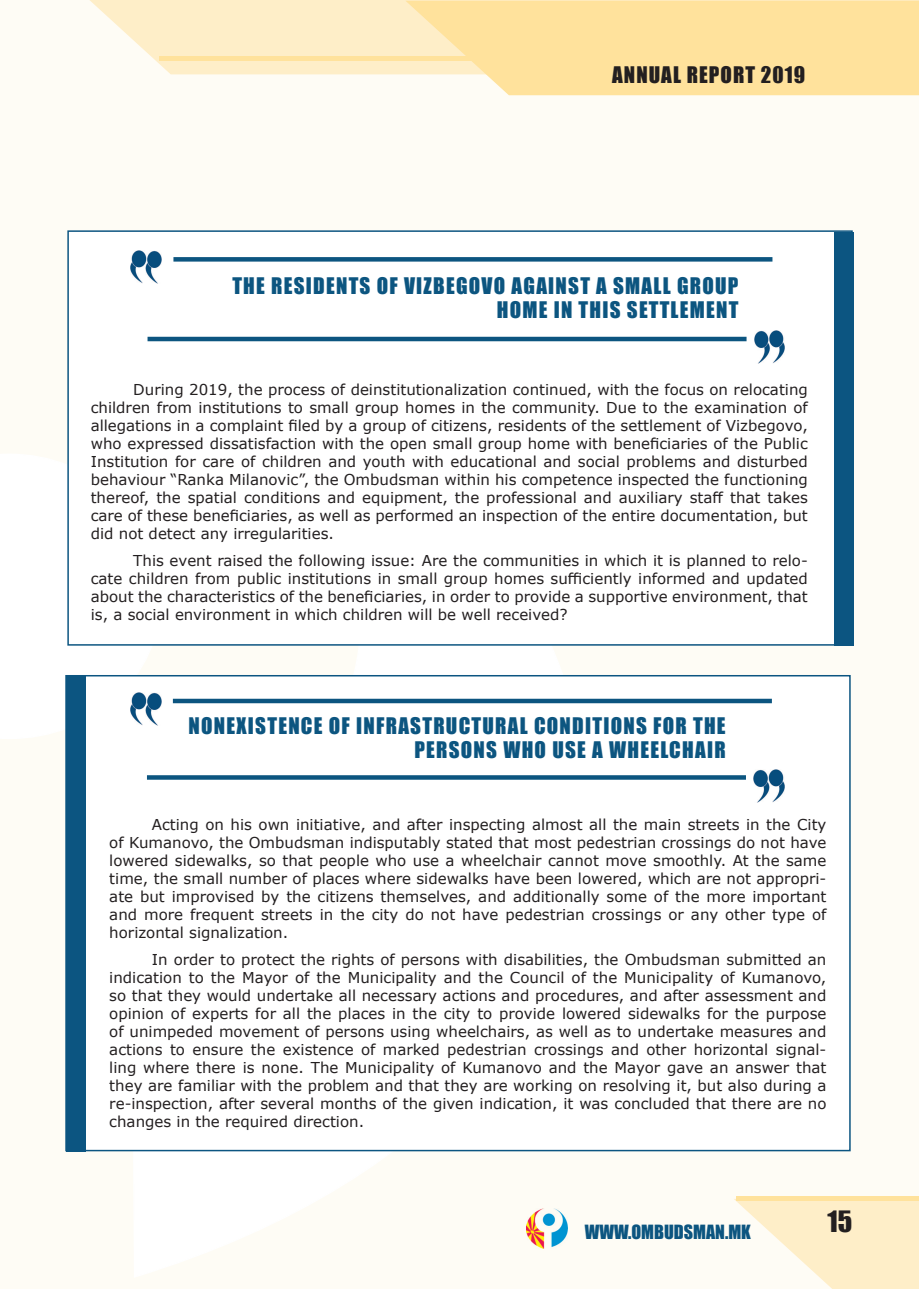
<style>
.page{position:relative;width:919px;height:1289px;background:#fff}
.page>*{position:absolute;margin:0;border:0;box-sizing:border-box;transform-origin:0 0}
.t1{font:27px "Impact";color:#231f20}
.t2{font:21px/24px "Impact";letter-spacing:.06em;color:#0c5580;text-align:right}
.t3{font:21px "Impact";letter-spacing:.05em;color:#231f20}
.t4{font:18px "Impact";color:#0c5580}
.t5{font:15px/18px "Verdana";color:#231f20;text-align:justify}
</style>
<div class="page">
<svg style="left:733px;top:1198px;width:185px;height:90px"></svg>
<svg style="left:89px;top:0;width:829px;height:74px;fill:#feeec8"></svg>
<svg style="left:405px;top:1px;width:513px;height:94px;fill:#ffe29c"></svg>
<div style="left:159px;top:56px;width:638px;height:5px;background:#ffe29c"></div>
<div style="left:736px;top:1196px;width:182px;height:5px;background:#ffe29c"></div>
<img style="left:526px;top:1208px;width:41px;height:40px">
<div style="left:65px;top:675px;width:785px;height:476px;background:#fff;border:2px solid #0c5581"></div>
<div style="left:173px;top:698px;width:598px;height:5px;background:#0c5580"></div>
<svg style="left:147px;top:775px;width:599px;height:4px;fill:#0c5580"></svg>
<div style="left:66px;top:675px;width:19px;height:476px;background:#0c5581"></div>
<img style="left:130px;top:692px;width:31px;height:33px">
<img style="left:753px;top:769px;width:31px;height:33px">
<div style="left:67px;top:230px;width:785px;height:415px;background:#fff;border:2px solid #0c5581"></div>
<svg style="left:173px;top:257px;width:599px;height:4px;fill:#0c5580"></svg>
<hr style="left:147px;top:337px;width:599px;height:4px;background:#0c5580">
<div style="left:834px;top:232px;width:19px;height:413px;background:#0c5581"></div>
<img style="left:131px;top:251px;width:31px;height:32px">
<img style="left:754px;top:331px;width:30px;height:33px">
<h2 class="t3" style="left:612px;top:59px;width:195px">ANNUAL REPORT 2019</h2>
<h2 class="t2" style="left:232px;top:273px;width:507px">THE RESIDENTS OF VIZBEGOVO AGAINST A SMALL GROUP<br>HOME IN THIS SETTLEMENT</h2>
<p class="t5" style="left:91px;top:380px;width:718px;text-indent:43px">During 2019, the process of deinstitutionalization continued, with the focus on relocating children from institutions to small group homes in the community. Due to the examination of allegations in a complaint filed by a group of citizens, residents of the settlement of Vizbegovo, who expressed dissatisfaction with the open small group home with beneficiaries of the Public Institution for care of children and youth with educational and social problems and disturbed behaviour “Ranka Milanovic”, the Ombudsman within his competence inspected the functioning thereof, the spatial conditions and equipment, the professional and auxiliary staff that takes care of these beneficiaries, as well as performed an inspection of the entire documentation, but did not detect any irregularities.</p>
<p class="t5" style="left:91px;top:551px;width:718px;text-indent:43px">This event raised the following issue: Are the communities in which it is planned to relo&shy;cate children from public institutions in small group homes sufficiently informed and updated about the characteristics of the beneficiaries, in order to provide a supportive environment, that is, a social environment in which children will be well received?</p>
<h2 class="t2" style="left:188px;top:713px;width:538px">NONEXISTENCE OF INFRASTRUCTURAL CONDITIONS FOR THE<br>PERSONS WHO USE A WHEELCHAIR</h2>
<p class="t5" style="left:109px;top:815px;width:718px;text-indent:43px">Acting on his own initiative, and after inspecting almost all the main streets in the City of Kumanovo, the Ombudsman indisputably stated that most pedestrian crossings do not have lowered sidewalks, so that people who use a wheelchair cannot move smoothly. At the same time, the small number of places where sidewalks have been lowered, which are not appropri&shy;ate but improvised by the citizens themselves, and additionally some of the more important and more frequent streets in the city do not have pedestrian crossings or any other type of horizontal signalization.</p>
<p class="t5" style="left:109px;top:950px;width:718px;text-indent:43px">In order to protect the rights of persons with disabilities, the Ombudsman submitted an indication to the Mayor of the Municipality and the Council of the Municipality of Kumanovo, so that they would undertake all necessary actions and procedures, and after assessment and opinion of experts for all the places in the city to provide lowered sidewalks for the purpose of unimpeded movement of persons using wheelchairs, as well as to undertake measures and actions to ensure the existence of marked pedestrian crossings and other horizontal signal&shy;ling where there is none. The Municipality of Kumanovo and the Mayor gave an answer that they are familiar with the problem and that they are working on resolving it, but also during a re-inspection, after several months of the given indication, it was concluded that there are no changes in the required direction.</p>
<p class="t4" style="left:584px;top:1217px;width:168px">WWW.OMBUDSMAN.MK</p>
<h1 class="t1" style="left:827px;top:1200px;width:26px">15</h1>
</div>
